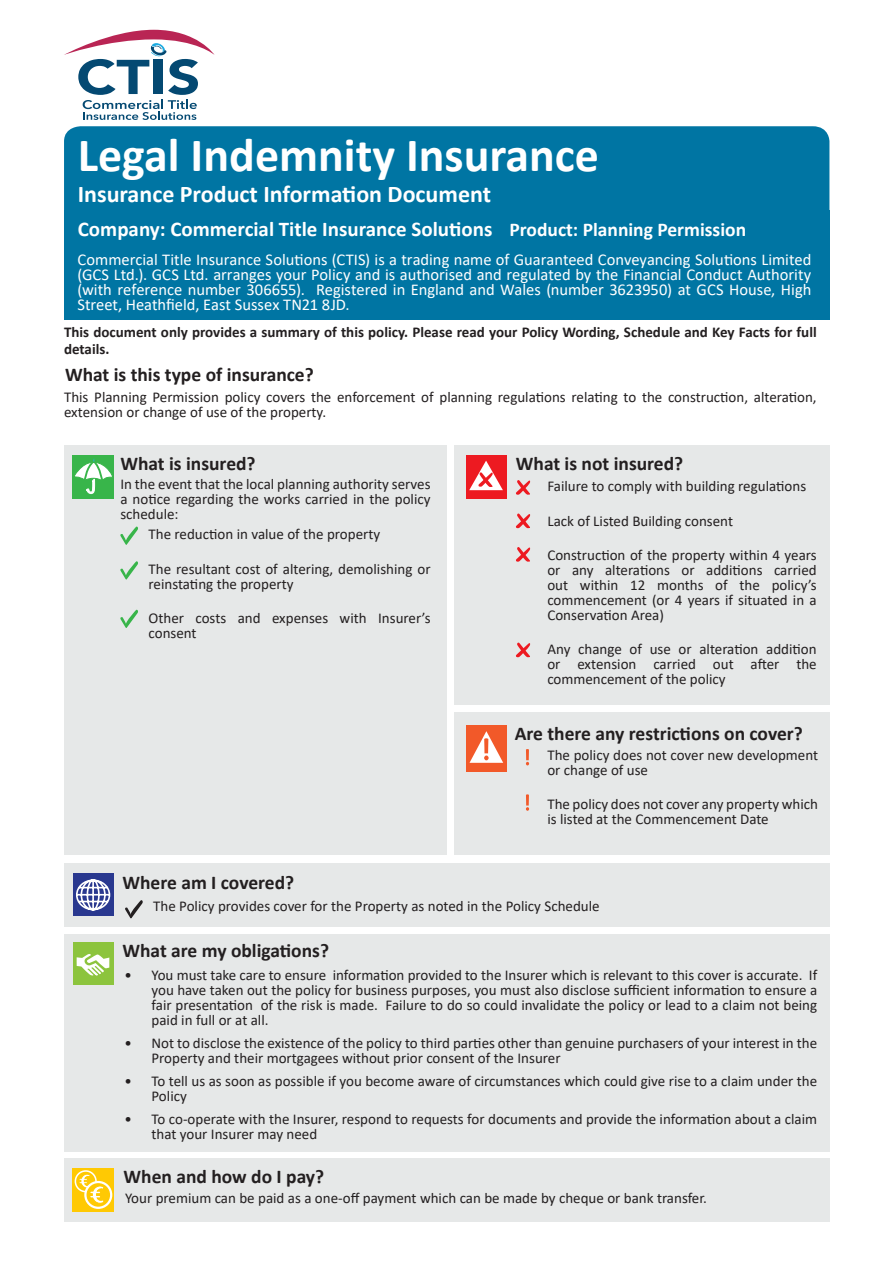
<style>
.page{position:relative;width:893px;height:1263px;background:#fff}
.page>*{position:absolute;margin:0;border:0;box-sizing:border-box;transform-origin:0 0}
.Body_Copy_-_Bullet_P{font:700 48px "Calibri";color:#fff}
.Body_Copy_-_Bullet_P-2{font:700 24px "Calibri";color:#fff}
.Body_Copy_-_Bullet_P-3{font:700 21px "Calibri";color:#fff}
.Body_Copy_-_Bullet_P-4{font:700 19.5px "Calibri";color:#231f20}
.Body_Copy_-_Bullet_P-5{font:700 19.5px "Calibri";color:#fff}
.Body_Copy_-_Bullet_P-6{font:16.5px/15px "Calibri";color:#fff;text-align:justify}
.Body_Copy_-_Bullet_P-7{font:15px/15px "Calibri";color:#231f20}
.Body_Copy_-_Bullet_P-8{font:700 15px "Calibri";color:#231f20}
</style>
<div class="page">
<div style="left:64px;top:445px;width:383px;height:409px;background:#e6e8e8"></div>
<div style="left:454px;top:445px;width:375px;height:260px;background:#e6e8e8"></div>
<div style="left:454px;top:712px;width:375px;height:142px;background:#e6e8e8"></div>
<div style="left:64px;top:863px;width:765px;height:64px;background:#e6e8e8"></div>
<div style="left:64px;top:934px;width:765px;height:218px;background:#e6e8e8"></div>
<div style="left:73px;top:455px;width:41px;height:43px;background:#38b54a"></div>
<svg style="left:75px;top:458px;width:37px;height:36px"></svg>
<div style="left:466px;top:455px;width:41px;height:43px;background:#ed1a21"></div>
<svg style="left:469px;top:461px;width:34px;height:29px"></svg>
<div style="left:466px;top:725px;width:41px;height:46px;background:#f25929"></div>
<svg style="left:469px;top:731px;width:34px;height:32px"></svg>
<div style="left:73px;top:873px;width:40px;height:43px;background:#29388f"></div>
<svg style="left:76px;top:879px;width:35px;height:32px"></svg>
<div style="left:73px;top:942px;width:40px;height:43px;background:#8cc43d"></div>
<svg style="left:77px;top:954px;width:33px;height:22px"></svg>
<svg style="left:516px;top:480px;width:15px;height:15px"></svg>
<svg style="left:526px;top:749px;width:3px;height:16px"></svg>
<svg style="left:120px;top:561px;width:18px;height:19px"></svg>
<svg style="left:120px;top:526px;width:18px;height:19px"></svg>
<svg style="left:125px;top:900px;width:18px;height:19px"></svg>
<svg style="left:120px;top:609px;width:18px;height:19px"></svg>
<svg style="left:516px;top:513px;width:15px;height:16px"></svg>
<div style="left:64px;top:1157px;width:765px;height:64px;background:#e6e8e8"></div>
<div style="left:73px;top:1168px;width:41px;height:43px;background:#ffc903"></div>
<div style="left:75px;top:1170px;width:22px;height:22px;border:2px solid #fff;border-radius:50%"></div>
<svg style="left:85px;top:1182px;width:26px;height:26px"></svg>
<div style="left:84px;top:1181px;width:28px;height:28px;border:2px solid #fff;border-radius:50%"></div>
<svg style="left:79px;top:1173px;width:26px;height:31px"></svg>
<svg style="left:516px;top:642px;width:15px;height:16px"></svg>
<svg style="left:516px;top:547px;width:15px;height:15px"></svg>
<svg style="left:526px;top:794px;width:3px;height:17px"></svg>
<div style="left:64px;top:126px;width:765px;height:124px;background:#0075a3;border-radius:16px"></div>
<div style="left:64px;top:210px;width:765px;height:110px;background:#0075a3"></div>
<svg style="left:64px;top:30px;width:151px;height:90px"></svg>
<p class="Body_Copy_-_Bullet_P" style="left:78px;top:121px;width:523px">Legal Indemnity Insurance</p>
<p class="Body_Copy_-_Bullet_P-2" style="left:78px;top:177px;width:415px">Insurance Product Information Document</p>
<p class="Body_Copy_-_Bullet_P-3" style="left:78px;top:214px;width:416px">Company: Commercial Title Insurance Solutions</p>
<p class="Body_Copy_-_Bullet_P-5" style="left:509px;top:216px;width:238px">Product: Planning Permission</p>
<p class="Body_Copy_-_Bullet_P-6" style="left:78px;top:252px;width:735px">Commercial Title Insurance Solutions (CTIS) is a trading name of Guaranteed Conveyancing Solutions Limited (GCS Ltd.). GCS Ltd. arranges your Policy and is authorised and regulated by the Financial Conduct Authority (with reference number 306655). Registered in England and Wales (number 3623950) at GCS House, High Street, Heathfield, East Sussex TN21 8JD.</p>
<p class="Body_Copy_-_Bullet_P-8" style="left:64px;top:321px;width:754px">This document only provides a summary of this policy. Please read your Policy Wording, Schedule and Key Facts for full</p>
<p class="Body_Copy_-_Bullet_P-8" style="left:64px;top:338px;width:47px">details.</p>
<p class="Body_Copy_-_Bullet_P-4" style="left:65px;top:360px;width:250px">What is this type of insurance?</p>
<p class="Body_Copy_-_Bullet_P-7" style="left:64px;top:389px;width:754px">This Planning Permission policy covers the enforcement of planning regulations relating to the construction, alteration, extension or change of use of the property.</p>
<p class="Body_Copy_-_Bullet_P-4" style="left:120px;top:449px;width:137px">What is insured?</p>
<p class="Body_Copy_-_Bullet_P-4" style="left:516px;top:449px;width:169px">What is not insured?</p>
<p class="Body_Copy_-_Bullet_P-7" style="left:120px;top:476px;width:312px;text-align:justify">In the event that the local planning authority serves a notice regarding the works carried in the policy schedule:</p>
<p class="Body_Copy_-_Bullet_P-7" style="left:149px;top:527px;width:233px">The reduction in value of the property</p>
<p class="Body_Copy_-_Bullet_P-7" style="left:149px;top:561px;width:284px">The resultant cost of altering, demolishing or reinstating the property</p>
<p class="Body_Copy_-_Bullet_P-7" style="left:149px;top:610px;width:284px">Other costs and expenses with Insurer’s consent</p>
<p class="Body_Copy_-_Bullet_P-4" style="left:123px;top:869px;width:173px">Where am I covered?</p>
<p class="Body_Copy_-_Bullet_P-7" style="left:547px;top:478px;width:260px">Failure to comply with building regulations</p>
<p class="Body_Copy_-_Bullet_P-7" style="left:547px;top:513px;width:187px">Lack of Listed Building consent</p>
<p class="Body_Copy_-_Bullet_P-7" style="left:547px;top:547px;width:271px;text-align:justify">Construction of the property within 4 years or any alterations or additions carried out within 12 months of the policy’s commencement (or 4 years if situated in a Conservation Area)</p>
<p class="Body_Copy_-_Bullet_P-7" style="left:547px;top:641px;width:271px;text-align:justify">Any change of use or alteration addition or extension carried out after the commencement of the policy</p>
<p class="Body_Copy_-_Bullet_P-4" style="left:515px;top:720px;width:290px">Are there any restrictions on cover?</p>
<p class="Body_Copy_-_Bullet_P-7" style="left:547px;top:747px;width:272px">The policy does not cover new development or change of use</p>
<p class="Body_Copy_-_Bullet_P-7" style="left:547px;top:796px;width:272px">The policy does not cover any property which is listed at the Commencement Date</p>
<p class="Body_Copy_-_Bullet_P-7" style="left:153px;top:898px;width:448px">The Policy provides cover for the Property as noted in the Policy Schedule</p>
<p class="Body_Copy_-_Bullet_P-4" style="left:123px;top:937px;width:208px">What are my obligations?</p>
<p class="Body_Copy_-_Bullet_P-7" style="left:152px;top:967px;width:667px;text-align:justify;text-indent:-27px">• You must take care to ensure information provided to the Insurer which is relevant to this cover is accurate. If you have taken out the policy for business purposes, you must also disclose sufficient information to ensure a fair presentation of the risk is made. Failure to do so could invalidate the policy or lead to a claim not being paid in full or at all.</p>
<p class="Body_Copy_-_Bullet_P-7" style="left:152px;top:1035px;width:667px;text-indent:-27px">• Not to disclose the existence of the policy to third parties other than genuine purchasers of your interest in the<br>Property and their mortgagees without prior consent of the Insurer</p>
<p class="Body_Copy_-_Bullet_P-7" style="left:152px;top:1073px;width:667px;text-indent:-27px">• To tell us as soon as possible if you become aware of circumstances which could give rise to a claim under the<br>Policy</p>
<p class="Body_Copy_-_Bullet_P-7" style="left:152px;top:1111px;width:667px;text-indent:-27px">• To co-operate with the Insurer, respond to requests for documents and provide the information about a claim that your Insurer may need</p>
<p class="Body_Copy_-_Bullet_P-4" style="left:124px;top:1163px;width:202px">When and how do I pay?</p>
<p class="Body_Copy_-_Bullet_P-7" style="left:125px;top:1190px;width:583px">Your premium can be paid as a one-off payment which can be made by cheque or bank transfer.</p>
</div>
